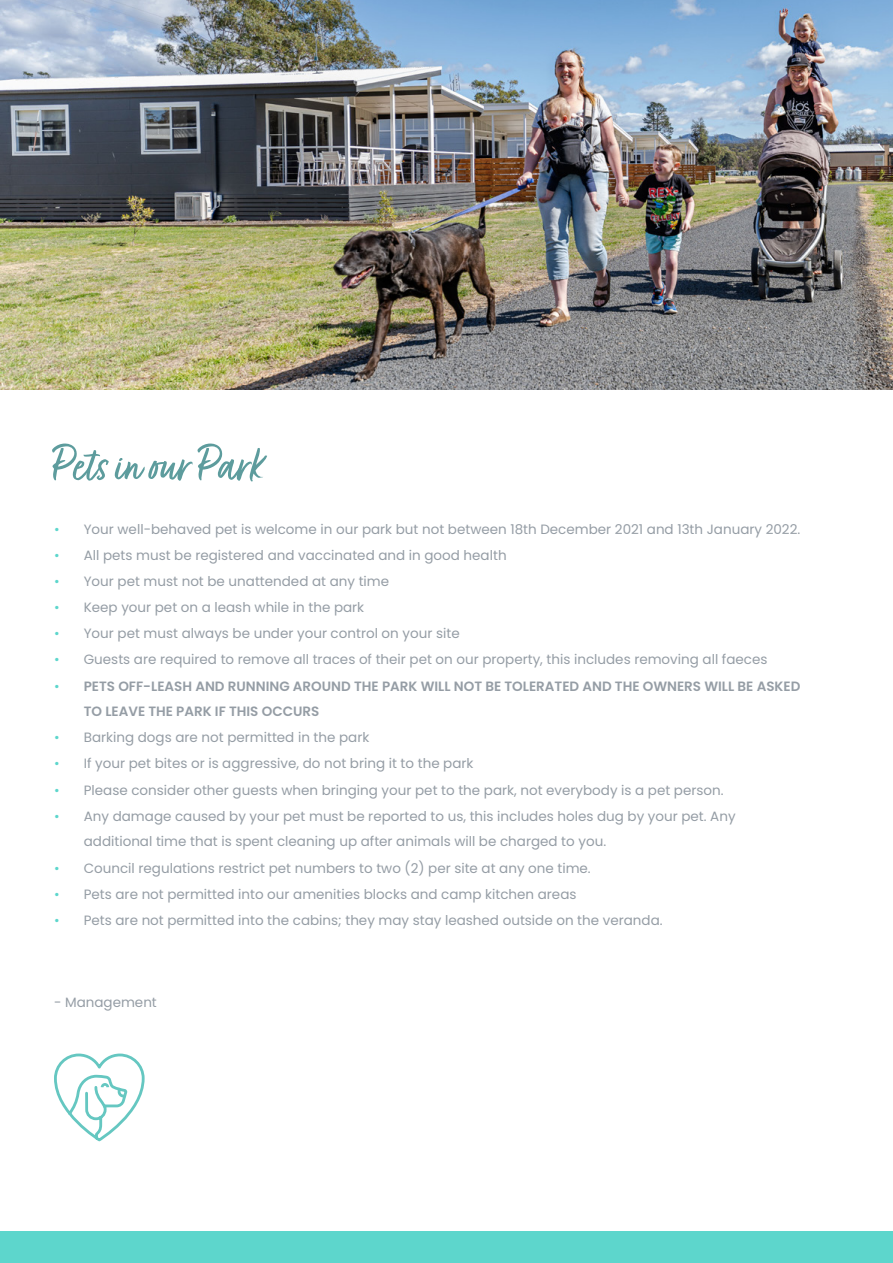
<style>
.page{position:relative;width:893px;height:1263px;background:#fff}
.page>*{position:absolute;margin:0;border:0;box-sizing:border-box;transform-origin:0 0}
.t1{font:57.45px "Fave Script Pro";color:#5d9c9d}
.t2{font:13.5px/25.5px "Poppins";color:#959da5}
.t3{font:600 13.5px/25.5px "Poppins";color:#959da5}
.s1{color:#5dd6cc}
.s2{font-weight:400;color:#5dd6cc}
</style>
<div class="page">
<div style="left:0;top:1231px;width:893px;height:32px;background:#5dd6cc"></div>
<img style="left:0;top:0;width:893px;height:389px">
<svg style="left:54px;top:1053px;width:91px;height:89px"></svg>
<h1 class="t1" style="left:54px;top:433px;width:213px">Pets in our Park</h1>
<p class="t2" style="left:54px;top:516px;width:748px"><span class="s1">•</span> Your well-behaved pet is welcome in our park but not between 18th December 2021 and 13th January 2022.</p>
<p class="t2" style="left:54px;top:542px;width:454px"><span class="s1">•</span> All pets must be registered and vaccinated and in good health</p>
<p class="t2" style="left:54px;top:568px;width:337px"><span class="s1">•</span> Your pet must not be unattended at any time</p>
<p class="t2" style="left:54px;top:595px;width:312px"><span class="s1">•</span> Keep your pet on a leash while in the park</p>
<p class="t2" style="left:54px;top:621px;width:407px"><span class="s1">•</span> Your pet must always be under your control on your site</p>
<p class="t2" style="left:54px;top:647px;width:715px"><span class="s1">•</span> Guests are required to remove all traces of their pet on our property, this includes removing all faeces</p>
<p class="t3" style="left:84px;top:673px;width:718px;text-indent:-30px"><span class="s2">•</span> PETS OFF-LEASH AND RUNNING AROUND THE PARK WILL NOT BE TOLERATED AND THE OWNERS WILL BE ASKED<br>TO LEAVE THE PARK IF THIS OCCURS</p>
<p class="t2" style="left:54px;top:725px;width:317px"><span class="s1">•</span> Barking dogs are not permitted in the park</p>
<p class="t2" style="left:54px;top:751px;width:421px"><span class="s1">•</span> If your pet bites or is aggressive, do not bring it to the park</p>
<p class="t2" style="left:54px;top:777px;width:671px"><span class="s1">•</span> Please consider other guests when bringing your pet to the park, not everybody is a pet person.</p>
<p class="t2" style="left:84px;top:803px;width:653px;text-indent:-30px"><span class="s1">•</span> Any damage caused by your pet must be reported to us, this includes holes dug by your pet. Any additional time that is spent cleaning up after animals will be charged to you.</p>
<p class="t2" style="left:54px;top:855px;width:538px"><span class="s1">•</span> Council regulations restrict pet numbers to two (2) per site at any one time.</p>
<p class="t2" style="left:54px;top:881px;width:524px"><span class="s1">•</span> Pets are not permitted into our amenities blocks and camp kitchen areas</p>
<p class="t2" style="left:54px;top:907px;width:610px"><span class="s1">•</span> Pets are not permitted into the cabins; they may stay leashed outside on the veranda.</p>
<p class="t2" style="left:54px;top:990px;width:104px">- Management</p>
</div>
